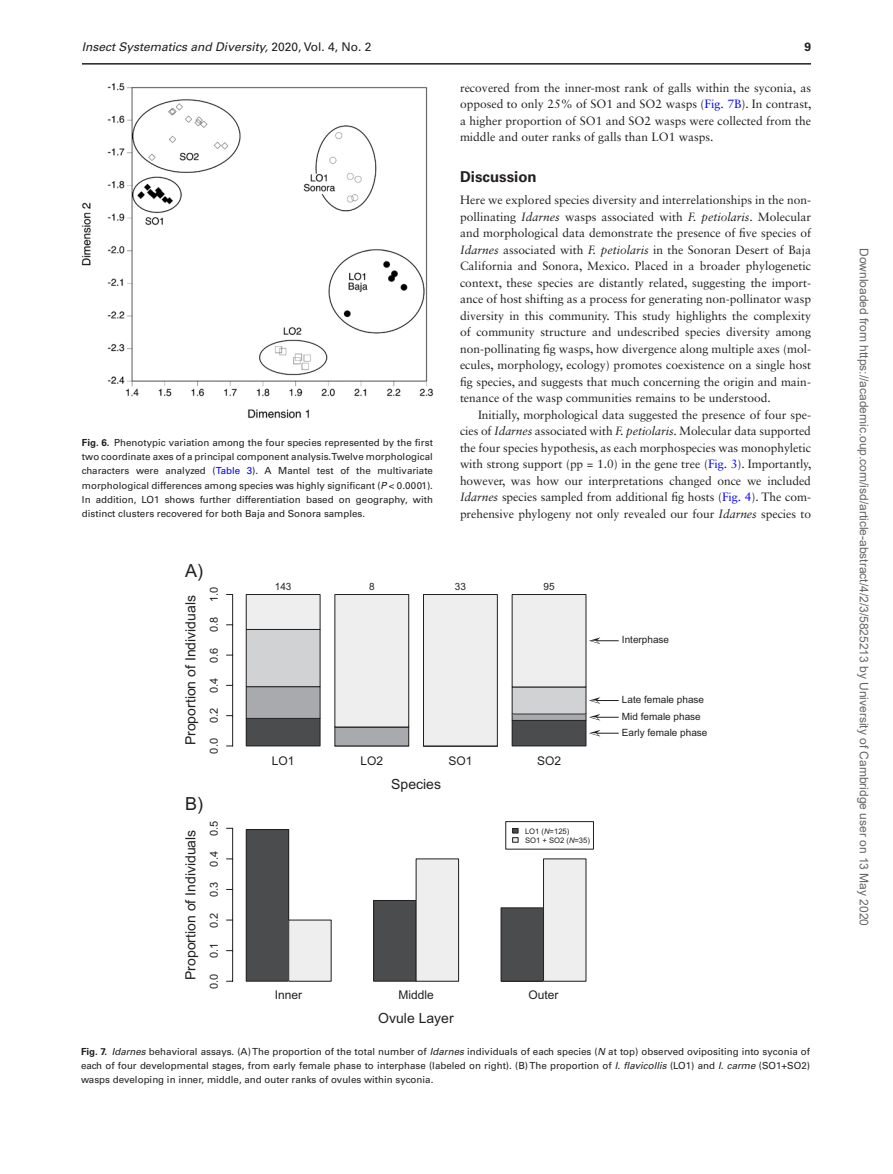
<style>
.page{position:relative;width:893px;height:1174px;background:#fff}
.page>*{position:absolute;margin:0;border:0;box-sizing:border-box;transform-origin:0 0}
.t1{font:18px "Arial";color:#231f20}
.t2{font:700 15px "Univers LT Std";color:#231f20}
.t3{font:13.95px "Arial";color:#231f20}
.t4{font:12px/16.5px "Sabon LT Std";color:#231f20;text-align:justify}
.t5{font:12px "Arial";color:#666}
.t6{font:italic 12px "Univers LT Std";color:#231f20}
.t7{font:12px "Arial";color:#231f20}
.t8{font:700 12px "Univers LT Std";color:#231f20}
.t9{font:10.95px "Arial";color:#231f20}
.t10{font:10.05px/16.4px "Arial";color:#231f20}
.t11{font:9.75px/14.2px "Univers LT Std";color:#231f20;text-align:justify}
.t12{font:7.65px/9.1px "Arial";color:#231f20}
.s1{font-style:normal}
.s2{font-weight:700}
.s3{color:#00f}
.s4{font-style:italic}
</style>
<div class="page">
<img style="left:82px;top:83px;width:351px;height:336px">
<svg style="left:226px;top:594px;width:361px;height:152px"></svg>
<svg style="left:226px;top:827px;width:361px;height:155px"></svg>
<svg style="left:589px;top:637px;width:30px;height:7px"></svg>
<svg style="left:589px;top:697px;width:30px;height:7px"></svg>
<svg style="left:589px;top:714px;width:30px;height:6px"></svg>
<svg style="left:589px;top:730px;width:30px;height:6px"></svg>
<div style="left:505px;top:821px;width:89px;height:28px;border:1px solid #231f20"></div>
<svg style="left:512px;top:828px;width:6px;height:14px"></svg>
<hr style="left:82px;top:63px;width:729px;height:2px;background:#231f20">
<p class="t6" style="left:82px;top:40px;width:291px">Insect Systematics and Diversity, <span class="s1">2020, Vol. 4, No. 2</span></p>
<p class="t11" style="left:82px;top:435px;width:353px"><span class="s2">Fig. 6.</span> Phenotypic variation among the four species represented by the first two coordinate axes of a principal component analysis. Twelve morphological characters were analyzed (<span class="s3">Table 3</span>). A Mantel test of the multivariate morphological differences among species was highly significant (<span class="s4">P</span> &lt; 0.0001).<br>In addition, LO1 shows further differentiation based on geography, with distinct clusters recovered for both Baja and Sonora samples.</p>
<h1 class="t1" style="left:185px;top:558px;width:20px">A)</h1>
<p class="t8" style="left:804px;top:40px;width:8px">9</p>
<p class="t4" style="left:460px;top:79px;width:353px">recovered from the inner-most rank of galls within the syconia, as opposed to only 25% of SO1 and SO2 wasps (<span class="s3">Fig. 7B</span>). In contrast, a higher proportion of SO1 and SO2 wasps were collected from the middle and outer ranks of galls than LO1 wasps.</p>
<p class="t2" style="left:460px;top:168px;width:78px">Discussion</p>
<p class="t4" style="left:460px;top:192px;width:353px">Here we explored species diversity and interrelationships in the non&shy;pollinating <span class="s4">Idarnes</span> wasps associated with <span class="s4">F. petiolaris</span>. Molecular and morphological data demonstrate the presence of five species of <span class="s4">Idarnes</span> associated with <span class="s4">F. petiolaris</span> in the Sonoran Desert of Baja California and Sonora, Mexico. Placed in a broader phylogenetic context, these species are distantly related, suggesting the import&shy;ance of host shifting as a process for generating non-pollinator wasp diversity in this community. This study highlights the complexity of community structure and undescribed species diversity among non-pollinating fig wasps, how divergence along multiple axes (mol&shy;ecules, morphology, ecology) promotes coexistence on a single host fig species, and suggests that much concerning the origin and main&shy;tenance of the wasp communities remains to be understood.</p>
<p class="t4" style="left:460px;top:406px;width:353px;text-indent:18px">Initially, morphological data suggested the presence of four spe&shy;cies of <span class="s4">Idarnes</span> associated with <span class="s4">F. petiolaris</span>. Molecular data supported the four species hypothesis, as each morphospecies was monophyletic with strong support (pp = 1.0) in the gene tree (<span class="s3">Fig. 3</span>). Importantly, however, was how our interpretations changed once we included <span class="s4">Idarnes</span> species sampled from additional fig hosts (<span class="s3">Fig. 4</span>). The com&shy;prehensive phylogeny not only revealed our four <span class="s4">Idarnes</span> species to</p>
<p class="t3" style="left:181px;top:745px;width:152px;rotate:-90deg">Proportion of Individuals</p>
<p class="t9" style="left:207px;top:602px;width:17px;rotate:-90deg">1.0</p>
<p class="t9" style="left:207px;top:632px;width:17px;rotate:-90deg">0.8</p>
<p class="t9" style="left:207px;top:662px;width:17px;rotate:-90deg">0.6</p>
<p class="t9" style="left:207px;top:693px;width:17px;rotate:-90deg">0.4</p>
<p class="t9" style="left:207px;top:723px;width:17px;rotate:-90deg">0.2</p>
<p class="t9" style="left:207px;top:753px;width:17px;rotate:-90deg">0.0</p>
<h1 class="t1" style="left:185px;top:791px;width:20px">B)</h1>
<p class="t3" style="left:181px;top:980px;width:152px;rotate:-90deg">Proportion of Individuals</p>
<p class="t9" style="left:207px;top:836px;width:17px;rotate:-90deg">0.5</p>
<p class="t9" style="left:207px;top:866px;width:17px;rotate:-90deg">0.4</p>
<p class="t9" style="left:207px;top:897px;width:17px;rotate:-90deg">0.3</p>
<p class="t9" style="left:207px;top:927px;width:17px;rotate:-90deg">0.2</p>
<p class="t9" style="left:207px;top:958px;width:17px;rotate:-90deg">0.1</p>
<p class="t9" style="left:207px;top:989px;width:17px;rotate:-90deg">0.0</p>
<p class="t10" style="left:275px;top:578px;width:18px">143</p>
<p class="t10" style="left:369px;top:578px;width:7px">8</p>
<p class="t10" style="left:455px;top:578px;width:13px">33</p>
<p class="t10" style="left:543px;top:578px;width:13px">95</p>
<p class="t7" style="left:272px;top:753px;width:24px">LO1</p>
<p class="t7" style="left:360px;top:753px;width:24px">LO2</p>
<p class="t7" style="left:448px;top:753px;width:26px">SO1</p>
<p class="t7" style="left:537px;top:753px;width:26px">SO2</p>
<p class="t3" style="left:391px;top:774px;width:51px">Species</p>
<p class="t12" style="left:525px;top:826px;width:67px">LO1 (<span class="s4">N</span>=125)<br>SO1 + SO2 (<span class="s4">N</span>=35)</p>
<p class="t10" style="left:622px;top:631px;width:49px">Interphase</p>
<p class="t10" style="left:622px;top:691px;width:87px">Late female phase<br>Mid female phase<br>Early female phase</p>
<p class="t7" style="left:275px;top:986px;width:29px">Inner</p>
<p class="t7" style="left:398px;top:986px;width:37px">Middle</p>
<p class="t7" style="left:528px;top:986px;width:32px">Outer</p>
<p class="t3" style="left:378px;top:1008px;width:77px">Ovule Layer</p>
<p class="t11" style="left:81px;top:1044px;width:731px"><span class="s2">Fig. 7.</span> <span class="s4">Idarnes</span> behavioral assays. (A) The proportion of the total number of <span class="s4">Idarnes</span> individuals of each species (<span class="s4">N</span> at top) observed ovipositing into syconia of each of four developmental stages, from early female phase to interphase (labeled on right). (B) The proportion of <span class="s4">I. flavicollis</span> (LO1) and <span class="s4">I. carme</span> (SO1+SO2) wasps developing in inner, middle, and outer ranks of ovules within syconia.</p>
<p class="t5" style="left:868px;top:248px;width:679px;rotate:90deg">Downloaded from https://academic.oup.com/isd/article-abstract/4/2/3/5825213 by University of Cambridge user on 13 May 2020</p>
</div>
